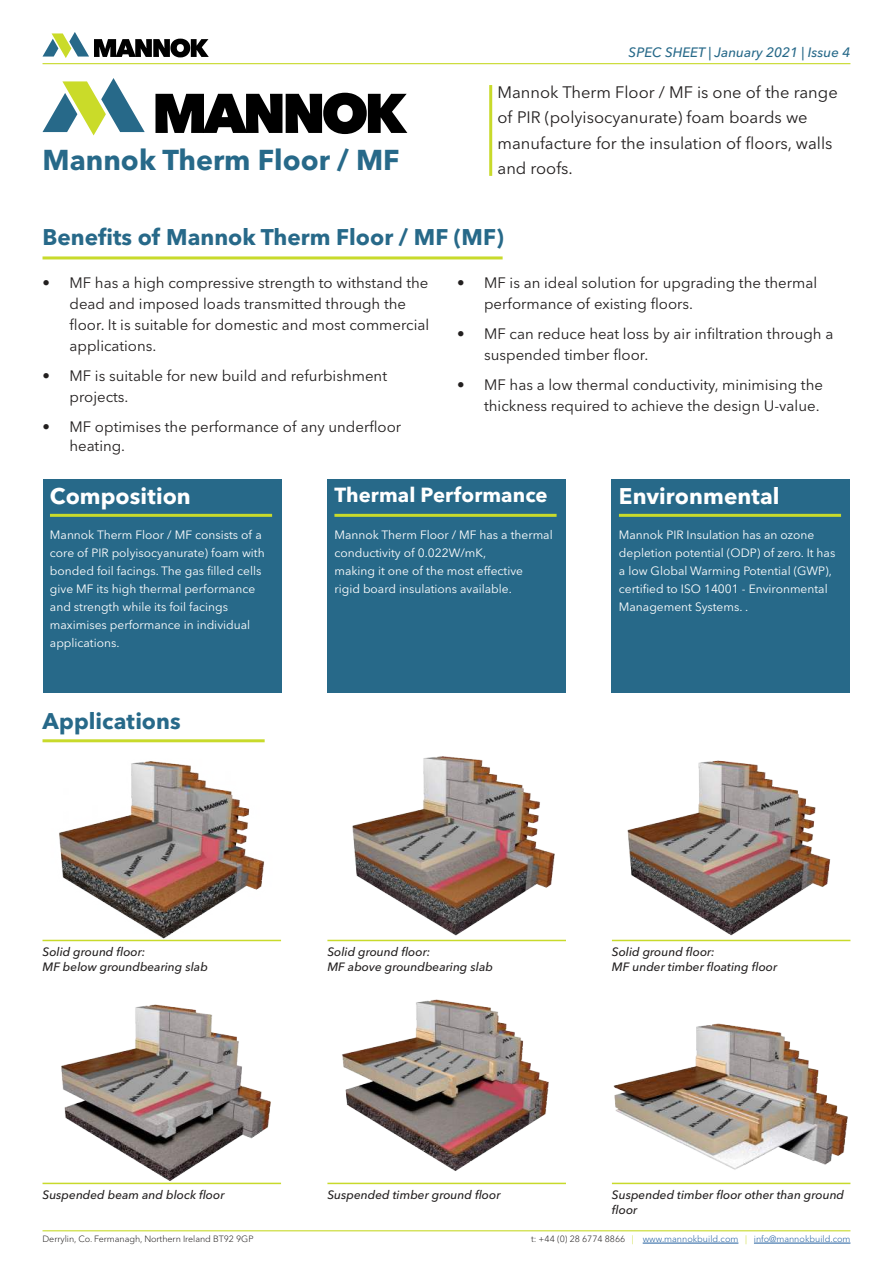
<style>
.page{position:relative;width:893px;height:1263px;background:#fff}
.page>*{position:absolute;margin:0;border:0;box-sizing:border-box;transform-origin:0 0}
.t1{font:700 28.5px "Avenir Next LT Pro";color:#276989}
.t2{font:700 22.5px "Avenir Next LT Pro";color:#276989}
.t3{font:700 22.5px "Avenir Next LT Pro";letter-spacing:.005em;color:#fff}
.t4{font:700 20.25px "Avenir Next LT Pro";letter-spacing:.005em;color:#fff}
.t5{font:16.5px/25.5px "Avenir Next LT Pro";color:#221f1f}
.t6{font:15px/21px "Avenir Next LT Pro";color:#221f1f}
.t7{font:italic 500 13.5px "Avenir Next LT Pro";color:#276989}
.t8{font:12px/18px "Avenir Next LT Pro";color:#fff}
.t9{font:italic 500 12px/15px "Avenir Next LT Pro";color:#221f1f}
.t10{font:300 9px "Avenir Next LT Pro";color:#1f5d9e}
.t11{font:300 9px "Avenir Next LT Pro";letter-spacing:-.005em;color:#221f1f}
.s1{color:#221f1f}
.s2{color:#c8da2b}
</style>
<div class="page">
<hr style="left:43px;top:63px;width:807px;height:1px;background:#c8da2b">
<hr style="left:43px;top:1230px;width:807px;height:1px;background:#c8da2b">
<hr style="left:643px;top:1243px;width:95px;height:1px;background:#1f5d9e">
<hr style="left:754px;top:1243px;width:96px;height:1px;background:#1f5d9e">
<svg style="left:43px;top:32px;width:166px;height:26px"></svg>
<hr style="left:489px;top:85px;width:3px;height:91px;background:#c8da2b">
<div style="left:43px;top:479px;width:238px;height:214px;background:#276989"></div>
<div style="left:611px;top:479px;width:239px;height:214px;background:#276989"></div>
<div style="left:327px;top:479px;width:239px;height:214px;background:#276989"></div>
<hr style="left:619px;top:514px;width:222px;height:3px;background:#c8da2b">
<hr style="left:334px;top:514px;width:223px;height:3px;background:#c8da2b">
<hr style="left:50px;top:514px;width:222px;height:3px;background:#c8da2b">
<img style="left:59px;top:761px;width:206px;height:178px">
<img style="left:61px;top:1004px;width:210px;height:177px">
<img style="left:352px;top:756px;width:203px;height:180px">
<img style="left:342px;top:999px;width:207px;height:172px">
<img style="left:627px;top:760px;width:204px;height:176px">
<img style="left:613px;top:1023px;width:235px;height:147px">
<hr style="left:43px;top:739px;width:222px;height:3px;background:#c8da2b">
<hr style="left:43px;top:256px;width:460px;height:3px;background:#c8da2b">
<hr style="left:43px;top:940px;width:238px;height:1px;background:#c8da2b">
<hr style="left:43px;top:1183px;width:238px;height:1px;background:#c8da2b">
<hr style="left:327px;top:940px;width:239px;height:1px;background:#c8da2b">
<hr style="left:327px;top:1183px;width:239px;height:1px;background:#c8da2b">
<hr style="left:612px;top:940px;width:238px;height:1px;background:#c8da2b">
<hr style="left:612px;top:1183px;width:238px;height:1px;background:#c8da2b">
<svg style="left:43px;top:78px;width:102px;height:57px"></svg>
<svg style="left:155px;top:93px;width:252px;height:41px"></svg>
<h1 class="t1" style="left:43px;top:148px;width:359px">Mannok Therm Floor / MF</h1>
<p class="t7" style="left:629px;top:47px;width:223px">SPEC SHEET | January 2021 | Issue 4</p>
<h3 class="t5" style="left:497px;top:81px;width:342px">Mannok Therm Floor / MF is one of the range of PIR (polyisocyanurate) foam boards we manufacture for the insulation of floors, walls and roofs.</h3>
<h2 class="t2" style="left:43px;top:227px;width:463px">Benefits of Mannok Therm Floor / MF (MF)</h2>
<p class="t6" style="left:70px;top:273px;width:361px;text-indent:-27px">• MF has a high compressive strength to withstand the dead and imposed loads transmitted through the floor. It is suitable for domestic and most commercial applications.</p>
<p class="t6" style="left:70px;top:366px;width:319px;text-indent:-27px">• MF is suitable for new build and refurbishment projects.</p>
<p class="t6" style="left:70px;top:418px;width:333px;line-height:19.5px;text-indent:-27px">• MF optimises the performance of any underfloor heating.</p>
<p class="t6" style="left:484px;top:273px;width:335px;text-indent:-27px">• MF is an ideal solution for upgrading the thermal performance of existing floors.</p>
<p class="t6" style="left:484px;top:324px;width:351px;text-indent:-27px">• MF can reduce heat loss by air infiltration through a suspended timber floor.</p>
<p class="t6" style="left:457px;top:375px;width:367px;text-align:right">• MF has a low thermal conductivity, minimising the thickness required to achieve the design U-value.</p>
<h2 class="t3" style="left:50px;top:487px;width:142px">Composition</h2>
<p class="t8" style="left:50px;top:526px;width:216px">Mannok Therm Floor / MF consists of a core of PIR polyisocyanurate) foam with bonded foil facings. The gas filled cells give MF its high thermal performance and strength while its foil facings maximises performance in individual applications.</p>
<h2 class="t2" style="left:43px;top:711px;width:140px">Applications</h2>
<h3 class="t4" style="left:334px;top:487px;width:215px">Thermal Performance</h3>
<h2 class="t3" style="left:619px;top:487px;width:162px">Environmental</h2>
<p class="t8" style="left:334px;top:526px;width:220px">Mannok Therm Floor / MF has a thermal conductivity of 0.022W/mK,<br>making it one of the most effective<br>rigid board insulations available.</p>
<p class="t8" style="left:619px;top:526px;width:218px">Mannok PIR Insulation has an ozone depletion potential (ODP) of zero. It has a low Global Warming Potential (GWP), certified to ISO 14001 - Environmental Management Systems. .</p>
<p class="t9" style="left:43px;top:945px;width:167px">Solid ground floor:<br>MF below groundbearing slab</p>
<p class="t9" style="left:327px;top:945px;width:167px">Solid ground floor:<br>MF above groundbearing slab</p>
<p class="t9" style="left:612px;top:945px;width:167px">Solid ground floor:<br>MF under timber floating floor</p>
<p class="t9" style="left:43px;top:1188px;width:183px">Suspended beam and block floor</p>
<p class="t9" style="left:327px;top:1188px;width:175px">Suspended timber ground floor</p>
<p class="t9" style="left:612px;top:1188px;width:234px">Suspended timber floor other than ground floor</p>
<p class="t11" style="left:43px;top:1235px;width:212px">Derrylin, Co. Fermanagh, Northern Ireland BT92 9GP</p>
<p class="t10" style="left:531px;top:1235px;width:321px"><span class="s1">t: +44 (0) 28 6774 8866</span> <span class="s2">|</span> www.mannokbuild.com <span class="s2">|</span> info@mannokbuild.com</p>
</div>
